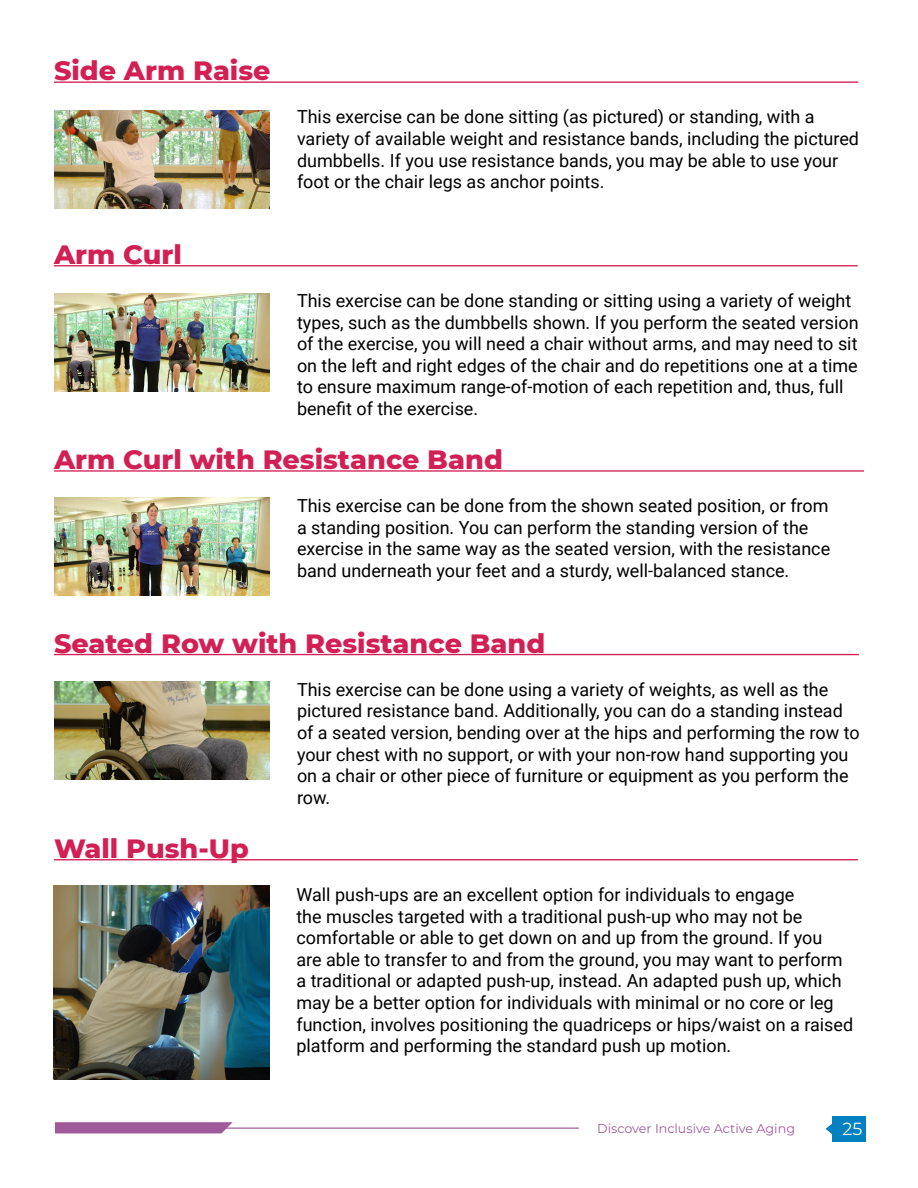
<style>
.page{position:relative;width:918px;height:1188px;background:#fff}
.page>*{position:absolute;margin:0;border:0;box-sizing:border-box;transform-origin:0 0}
.t1{font:800 27px "Montserrat";color:#d22054}
.t2{font:18px/21.6px "Roboto";color:#000}
.t3{font:17.55px "Montserrat";color:#fff}
.t4{font:12.75px "Montserrat";color:#9f5a99}
</style>
<div class="page">
<svg style="left:55px;top:1122px;width:178px;height:11px;background:#a3619d"></svg>
<hr style="left:224px;top:1128px;width:355px;height:1px;background:#9f5a99">
<div style="left:832px;top:1116px;width:34px;height:26px;background:#0181c0"></div>
<svg style="left:826px;top:1123px;width:6px;height:11px"></svg>
<hr style="left:54px;top:81px;width:804px;height:2px;background:#d22054">
<hr style="left:54px;top:265px;width:804px;height:1px;background:#d22054">
<hr style="left:54px;top:470px;width:810px;height:2px;background:#d22054">
<hr style="left:54px;top:654px;width:805px;height:1px;background:#d22054">
<hr style="left:54px;top:859px;width:804px;height:1px;background:#d22054">
<img style="left:53px;top:886px;width:216px;height:194px">
<img style="left:54px;top:110px;width:216px;height:98px">
<img style="left:54px;top:293px;width:216px;height:99px">
<img style="left:54px;top:681px;width:216px;height:99px">
<img style="left:54px;top:498px;width:216px;height:98px">
<h1 class="t1" style="left:54px;top:51px;width:218px">Side Arm Raise</h1>
<h1 class="t1" style="left:54px;top:234px;width:129px">Arm Curl</h1>
<p class="t2" style="left:297px;top:105px;width:564px">This exercise can be done sitting (as pictured) or standing, with a variety of available weight and resistance bands, including the pictured dumbbells. If you use resistance bands, you may be able to use your foot or the chair legs as anchor points.</p>
<p class="t2" style="left:297px;top:289px;width:563px">This exercise can be done standing or sitting using a variety of weight types, such as the dumbbells shown. If you perform the seated version of the exercise, you will need a chair without arms, and may need to sit on the left and right edges of the chair and do repetitions one at a time to ensure maximum range-of-motion of each repetition and, thus, full benefit of the exercise.</p>
<h1 class="t1" style="left:54px;top:440px;width:450px">Arm Curl with Resistance Band</h1>
<p class="t2" style="left:297px;top:494px;width:535px">This exercise can be done from the shown seated position, or from a standing position. You can perform the standing version of the exercise in the same way as the seated version, with the resistance band underneath your feet and a sturdy, well-balanced stance.</p>
<h1 class="t1" style="left:54px;top:623px;width:493px">Seated Row with Resistance Band</h1>
<p class="t2" style="left:297px;top:678px;width:564px">This exercise can be done using a variety of weights, as well as the pictured resistance band. Additionally, you can do a standing instead of a seated version, bending over at the hips and performing the row to your chest with no support, or with your non-row hand supporting you on a chair or other piece of furniture or equipment as you perform the row.</p>
<h1 class="t1" style="left:54px;top:828px;width:196px">Wall Push-Up</h1>
<p class="t2" style="left:296px;top:883px;width:558px">Wall push-ups are an excellent option for individuals to engage<br>the muscles targeted with a traditional push-up who may not be comfortable or able to get down on and up from the ground. If you<br>are able to transfer to and from the ground, you may want to perform a traditional or adapted push-up, instead. An adapted push up, which may be a better option for individuals with minimal or no core or leg function, involves positioning the quadriceps or hips/waist on a raised platform and performing the standard push up motion.</p>
<p class="t4" style="left:597px;top:1120px;width:199px">Discover Inclusive Active Aging</p>
<p class="t3" style="left:842px;top:1116px;width:21px">25</p>
</div>
